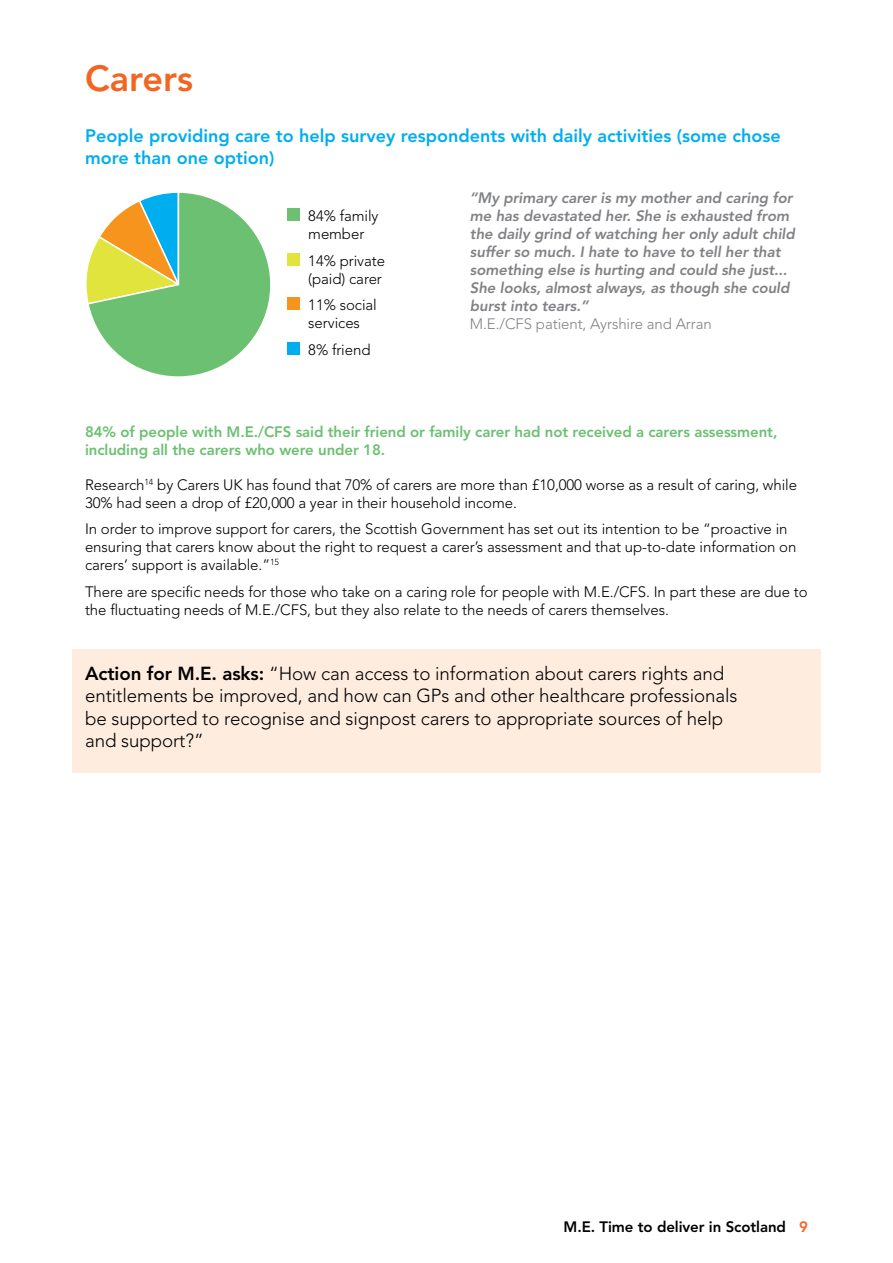
<style>
.page{position:relative;width:893px;height:1263px;background:#fff}
.page>*{position:absolute;margin:0;border:0;box-sizing:border-box;transform-origin:0 0}
.t1{font:800 36px "Avenir LT Pro";color:#f26522}
.t2{font:300 18.75px/22.5px "Avenir LT Pro";letter-spacing:-.005em;color:#000}
.t3{font:800 18px/21.6px "Avenir LT Pro";color:#00aeef}
.t4{font:300 15px/18px "Avenir LT Pro";letter-spacing:-.005em;color:#000}
.t5{font:italic 800 15px/18px "Avenir LT Pro";letter-spacing:-.005em;color:#808285}
.t6{font:800 15px/18px "Avenir LT Pro";letter-spacing:-.005em;color:#6cc071}
.t7{font:300 15px "Avenir LT Pro";letter-spacing:-.005em;color:#808285}
.t8{font:800 15px "Avenir LT Pro";letter-spacing:-.005em;color:#000}
.s1{font-weight:800}
.s2{color:#f26522}
</style>
<div class="page">
<div style="left:72px;top:649px;width:749px;height:123px;background:#feecdf"></div>
<svg style="left:86px;top:192px;width:185px;height:185px"></svg>
<div style="left:287px;top:208px;width:13px;height:13px;background:#6cc071"></div>
<div style="left:287px;top:253px;width:13px;height:13px;background:#e1e43c"></div>
<div style="left:287px;top:297px;width:13px;height:13px;background:#f7941e"></div>
<div style="left:287px;top:342px;width:13px;height:13px;background:#00aeef"></div>
<h1 class="t1" style="left:85px;top:57px;width:109px">Carers</h1>
<p class="t3" style="left:85px;top:125px;width:697px">People providing care to help survey respondents with daily activities (some chose more than one option)</p>
<p class="t4" style="left:308px;top:207px;width:72px">84% family member</p>
<p class="t4" style="left:308px;top:251px;width:78px">14% private (paid) carer</p>
<p class="t4" style="left:308px;top:296px;width:70px">11% social services</p>
<p class="t4" style="left:308px;top:340px;width:64px">8% friend</p>
<p class="t5" style="left:470px;top:189px;width:326px">“My primary carer is my mother and caring for me has devastated her. She is exhausted from the daily grind of watching her only adult child suffer so much. I hate to have to tell her that something else is hurting and could she just...<br>She looks, almost always, as though she could burst into tears.”</p>
<p class="t7" style="left:470px;top:315px;width:243px">M.E./CFS patient, Ayrshire and Arran</p>
<p class="t6" style="left:85px;top:422px;width:694px">84% of people with M.E./CFS said their friend or family carer had not received a carers assessment, including all the carers who were under 18.</p>
<p class="t4" style="left:85px;top:475px;width:714px">Research<sup>14</sup> by Carers UK has found that 70% of carers are more than £10,000 worse as a result of caring, while<br>30% had seen a drop of £20,000 a year in their household income.</p>
<p class="t4" style="left:85px;top:520px;width:713px">In order to improve support for carers, the Scottish Government has set out its intention to be “proactive in ensuring that carers know about the right to request a carer’s assessment and that up-to-date information on carers’ support is available.”<sup>15</sup></p>
<p class="t4" style="left:85px;top:582px;width:724px">There are specific needs for those who take on a caring role for people with M.E./CFS. In part these are due to the fluctuating needs of M.E./CFS, but they also relate to the needs of carers themselves.</p>
<p class="t2" style="left:85px;top:662px;width:654px"><span class="s1">Action for M.E. asks:</span> “How can access to information about carers rights and entitlements be improved, and how can GPs and other healthcare professionals be supported to recognise and signpost carers to appropriate sources of help and support?”</p>
<p class="t8" style="left:564px;top:1218px;width:246px">M.E. Time to deliver in Scotland <span class="s2">9</span></p>
</div>
